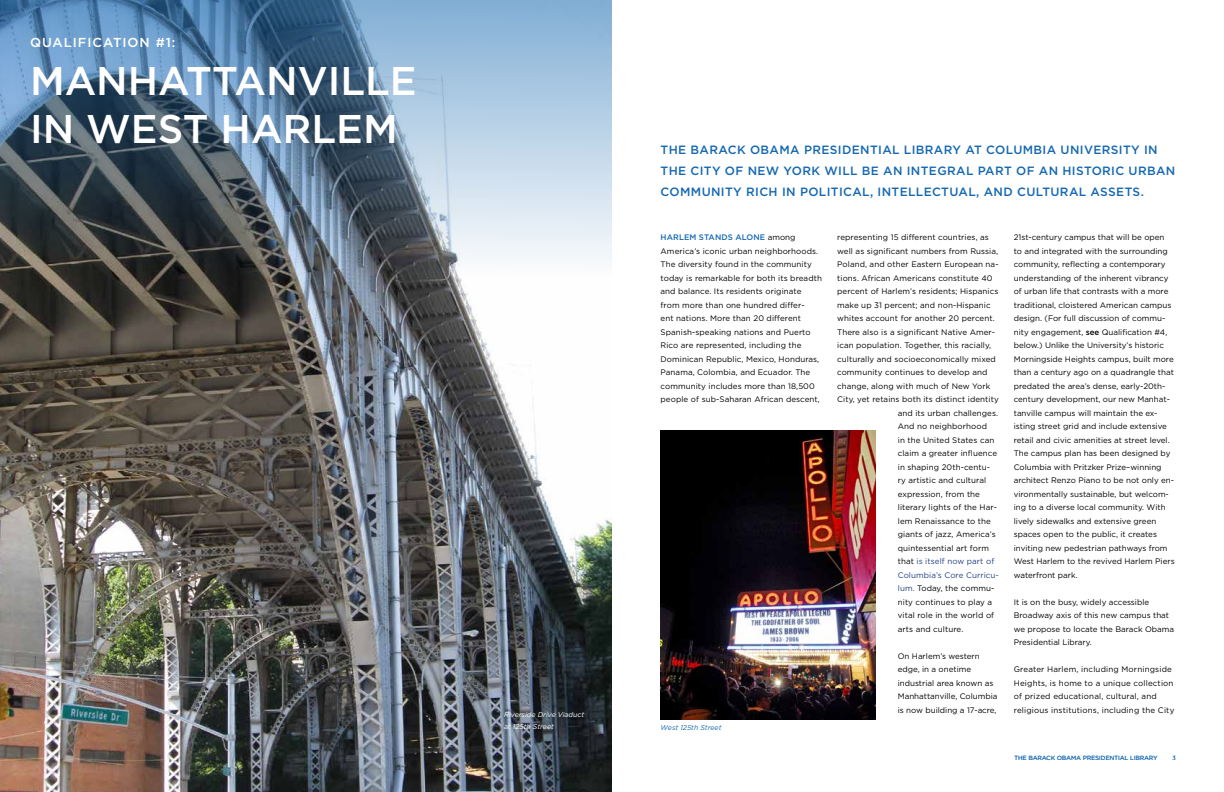
<style>
.page{position:relative;width:1224px;height:792px;background:#fff}
.page>*{position:absolute;margin:0;border:0;box-sizing:border-box;transform-origin:0 0}
.t1{font:500 40px "Gotham";color:#fff}
.t2{font:500 13px "Gotham";letter-spacing:.075em;color:#fff}
.t3{font:500 12px/21px "Gotham";letter-spacing:.03em;color:#1468b1}
.t4{font:8px/13.5px "Gotham";color:#000}
.t5{font:8px/13.5px "Gotham";letter-spacing:.02em;color:#000}
.t6{font:8px "Gotham";letter-spacing:.01em;color:#214184}
.t7{font:italic 7px/12px "Gotham";color:#fff}
.t8{font:italic 7px "Gotham";color:#1468b1}
.t9{font:6px "Gotham";color:#1468b1}
.s1{font-weight:500;color:#1468b1}
.s2{font-weight:500}
.s3{color:#000}
.s4{color:#214184}
</style>
<div class="page">
<img style="left:0;top:276px;width:612px;height:516px">
<img style="left:0;top:0;width:612px;height:276px">
<img style="left:661px;top:431px;width:214px;height:289px">
<h2 class="t2" style="left:30px;top:34px;width:147px">QUALIFICATION #1:</h2>
<h1 class="t1" style="left:30px;top:54px;width:33px">MANHA</h1>
<h1 class="t1" style="left:186px;top:54px;width:75px">TTANVILLE</h1>
<h1 class="t1" style="left:30px;top:102px;width:89px">IN WES</h1>
<h1 class="t1" style="left:183px;top:102px;width:68px">T HARLEM</h1>
<p class="t7" style="left:504px;top:708px;width:82px">Riverside Drive Viaduct at 125th Street</p>
<h3 class="t3" style="left:661px;top:139px;width:516px">THE BARACK OBAMA PRESIDENTIAL LIBRARY AT COLUMBIA U NIVERSITY IN<br>THE CITY OF N EW YORK WILL BE AN INTEGRAL PART OF AN HISTORIC URBAN<br>COMMUNITY RICH IN POLITICAL, INTELLECTUAL, AND CULTURAL ASSETS.</h3>
<p class="t4" style="left:661px;top:231px;width:163px"><span class="s1">HARLEM STANDS ALONE</span> among America’s iconic urban neighborhoods.<br>The diversity found in the community today is remarkable for both its breadth and balance. Its residents originate from more than one hundred differ-<br>ent nations. More than 20 different Spanish-speaking nations and Puerto Rico are represented, including the Dominican Republic, Mexico, Honduras, Panama, Colombia, and Ecuador. The community includes more than 18,500 people of sub-Saharan African descent,</p>
<p class="t4" style="left:837px;top:231px;width:153px">representing 15 different countries, as</p>
<p class="t4" style="left:1014px;top:230px;width:162px">21st-century campus that will be open to and integrated with the surrounding community, reflecting a contemporary understanding of the inherent vibrancy of urban life that contrasts with a more traditional, cloistered American campus design. (For full discussion of commu&shy;nity engagement, <span class="s2">SEE</span> Qualification #4, below.) Unlike the University’s historic Morningside Heights campus, built more than a century ago on a quadrangle that predated the area’s dense, early-20th&shy;century development, our new Manhat&shy;tanville campus will maintain the ex&shy;isting street grid and include extensive retail and civic amenities at street level.<br>The campus plan has been designed by Columbia with Pritzker Prize–winning architect Renzo Piano to be not only en&shy;vironmentally sustainable, but welcom&shy;ing to a diverse local community. With lively sidewalks and extensive green spaces open to the public, it creates inviting new pedestrian pathways from West Harlem to the revived Harlem Piers waterfront park.</p>
<p class="t4" style="left:1014px;top:595px;width:162px">It is on the busy, widely accessible Broadway axis of this new campus that we propose to locate the Barack Obama Presidential Library.</p>
<p class="t5" style="left:1014px;top:662px;width:162px">Greater Harlem, including Morningside Heights, is home to a unique collection of prized educational, cultural, and religious institutions, including the City</p>
<p class="t4" style="left:837px;top:244px;width:162px">well as significant numbers from Russia,</p>
<p class="t4" style="left:837px;top:258px;width:163px">Poland, and other Eastern European na-</p>
<p class="t4" style="left:837px;top:271px;width:157px">tions. African Americans constitute 40</p>
<p class="t4" style="left:837px;top:285px;width:163px">percent of Harlem’s residents; H ispanics</p>
<p class="t4" style="left:837px;top:298px;width:155px">make up 31 percent; and non-H ispanic</p>
<p class="t4" style="left:837px;top:312px;width:159px">whites account for another 20 percent.</p>
<p class="t4" style="left:837px;top:325px;width:160px">There also is a significant Native Amer-</p>
<p class="t4" style="left:837px;top:339px;width:156px">ican population. Together, this racially,</p>
<p class="t4" style="left:837px;top:352px;width:160px">culturally and socioeconomically mixed</p>
<p class="t4" style="left:837px;top:366px;width:152px">community continues to develop and</p>
<p class="t4" style="left:837px;top:379px;width:155px">change, along with much of New York</p>
<p class="t4" style="left:837px;top:393px;width:163px">City, yet retains both its distinct identity</p>
<p class="t4" style="left:898px;top:406px;width:102px">and its urban challenges.</p>
<p class="t4" style="left:898px;top:420px;width:91px">And no neighborhood</p>
<p class="t4" style="left:898px;top:433px;width:98px">in the United States can</p>
<p class="t4" style="left:898px;top:447px;width:101px">claim a greater influence</p>
<p class="t4" style="left:898px;top:460px;width:94px">in shaping 20th-centu-</p>
<p class="t4" style="left:898px;top:474px;width:90px">ry artistic and cultural</p>
<p class="t4" style="left:898px;top:487px;width:84px">expression, from the</p>
<p class="t4" style="left:898px;top:501px;width:101px">literary lights of the Har-</p>
<p class="t4" style="left:898px;top:514px;width:95px">lem Renaissance to the</p>
<p class="t4" style="left:898px;top:528px;width:99px">giants of jazz, America’s</p>
<p class="t4" style="left:898px;top:541px;width:93px">quintessential art form</p>
<p class="t6" style="left:898px;top:556px;width:98px"><span class="s3">that</span> is itself now part of</p>
<p class="t6" style="left:898px;top:570px;width:102px">Columbia’s Core Curricu-</p>
<p class="t4" style="left:898px;top:581px;width:98px"><span class="s4">lum.</span> Today, the commu-</p>
<p class="t4" style="left:898px;top:595px;width:96px">nity continues to play a</p>
<p class="t4" style="left:898px;top:608px;width:98px">vital role in the world of</p>
<p class="t4" style="left:898px;top:622px;width:67px">arts and culture.</p>
<p class="t4" style="left:898px;top:649px;width:101px">On Harlem’s western edge, in a onetime industrial area known as<br>Manhattanville, Columbia is now building a 17-acre,</p>
<p class="t8" style="left:661px;top:723px;width:62px">West 125th Street</p>
<p class="t9" style="left:1014px;top:754px;width:145px">The Barack Obama Presidential Library</p>
<p class="t9" style="left:1174px;top:754px;width:4px">1</p>
<p class="t9" style="left:1172px;top:754px;width:5px">3</p>
</div>
